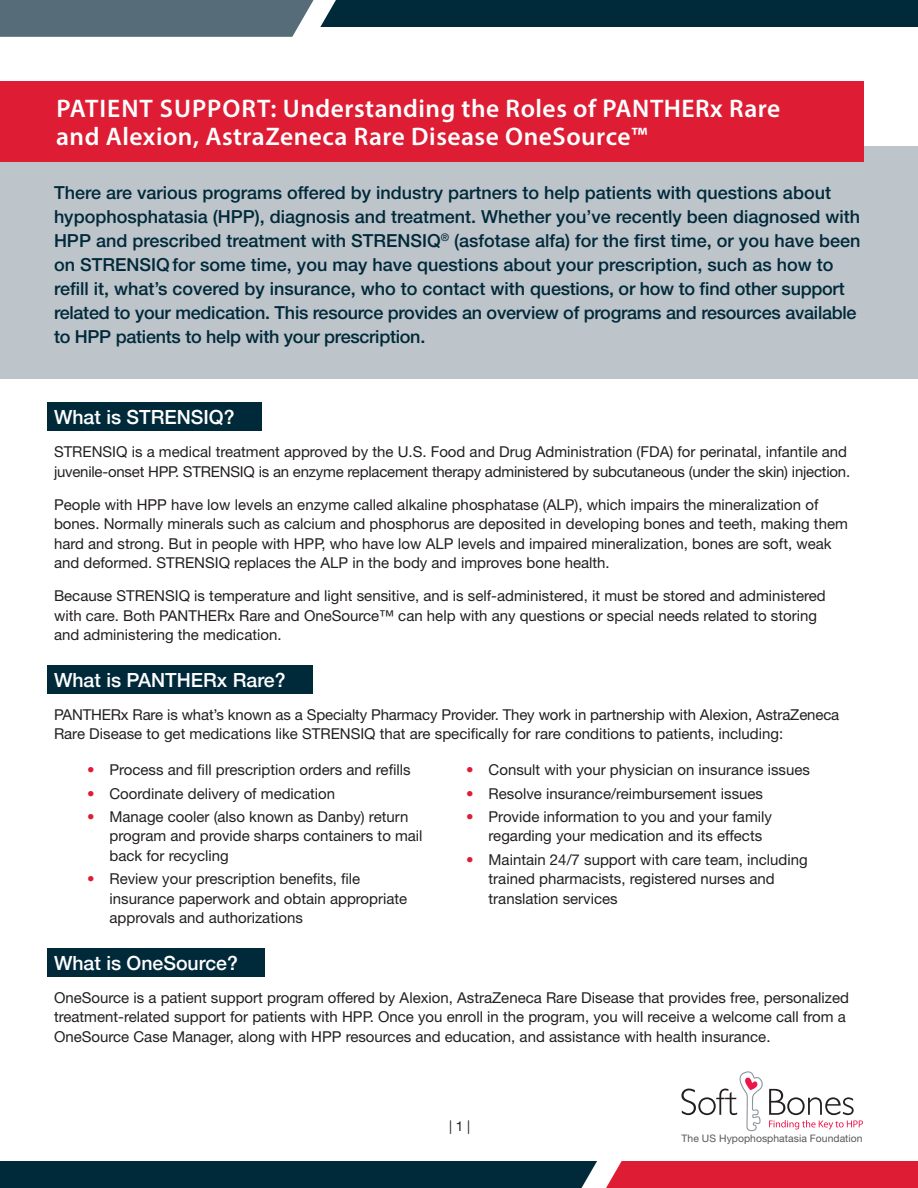
<style>
.page{position:relative;width:918px;height:1188px;background:#fff}
.page>*{position:absolute;margin:0;border:0;box-sizing:border-box;transform-origin:0 0}
.t1{font:600 25.5px/28.5px "Myriad Pro";letter-spacing:.02em;color:#fff}
.SubHead{font:500 19.5px "Helvetica Neue";color:#fff}
.t2{font:500 18px/24px "Helvetica Neue LT Std";color:#00293a}
.Body_Copy{font:15px/19.5px "Helvetica Neue LT Std";color:#231f20}
.t3{font:13.5px "Helvetica Neue LT Std";color:#231f20}
.t4{font:10.35px "Helvetica Neue LT Std";letter-spacing:.005em;color:#57585a}
.s1{color:#de1d34}
</style>
<div class="page">
<div style="left:320px;top:0;width:598px;height:27px;background:#00293a"></div>
<div style="left:0;top:0;width:314px;height:37px;background:#566d79"></div>
<div style="left:0;top:1161px;width:597px;height:27px;background:#00293a"></div>
<div style="left:606px;top:1161px;width:312px;height:27px;background:#de1d34"></div>
<div style="left:0;top:146px;width:918px;height:232px;background:#bdc4ca"></div>
<svg style="left:681px;top:1071px;width:82px;height:60px"></svg>
<svg style="left:769px;top:1089px;width:94px;height:41px"></svg>
<div style="left:1px;top:82px;width:862px;height:79px;background:#de1d34"></div>
<div style="left:0;top:81px;width:864px;height:81px;border:2px solid #de1d34"></div>
<div style="left:47px;top:402px;width:215px;height:29px;background:#00293a"></div>
<div style="left:47px;top:665px;width:266px;height:29px;background:#00293a"></div>
<div style="left:47px;top:948px;width:218px;height:29px;background:#00293a"></div>
<p class="t1" style="left:56px;top:93px;width:726px">PATIENT SUPPORT: Understanding the Roles of PANTHERx Rare and Alexion, AstraZeneca Rare Disease OneSource™</p>
<p class="t2" style="left:54px;top:181px;width:808px">There are various programs offered by industry partners to help patients with questions about hypophosphatasia (HPP), diagnosis and treatment. Whether you’ve recently been diagnosed with HPP and prescribed treatment with STRENSIQ<sup>®</sup> (asfotase alfa) for the first time, or you have been on STRENSIQ for some time, you may have questions about your prescription, such as how to refill it, what’s covered by insurance, who to contact with questions, or how to find other support related to your medication. This resource provides an overview of programs and resources available to HPP patients to help with your prescription.</p>
<p class="SubHead" style="left:54px;top:402px;width:182px">What is STRENSIQ?</p>
<p class="Body_Copy" style="left:54px;top:442px;width:798px">STRENSIQ is a medical treatment approved by the U.S. Food and Drug Administration (FDA) for perinatal, infantile and juvenile-onset HPP. STRENSIQ is an enzyme replacement therapy administered by subcutaneous (under the skin) injection.</p>
<p class="Body_Copy" style="left:54px;top:494px;width:795px">People with HPP have low levels an enzyme called alkaline phosphatase (ALP), which impairs the mineralization of bones. Normally minerals such as calcium and phosphorus are deposited in developing bones and teeth, making them hard and strong. But in people with HPP, who have low ALP levels and impaired mineralization, bones are soft, weak and deformed. STRENSIQ replaces the ALP in the body and improves bone health.</p>
<p class="Body_Copy" style="left:54px;top:586px;width:773px">Because STRENSIQ is temperature and light sensitive, and is self-administered, it must be stored and administered with care. Both PANTHERx Rare and OneSource™ can help with any questions or special needs related to storing and administering the medication.</p>
<p class="SubHead" style="left:54px;top:664px;width:233px">What is PANTHERx Rare?</p>
<p class="Body_Copy" style="left:54px;top:704px;width:787px">PANTHERx Rare is what’s known as a Specialty Pharmacy Provider. They work in partnership with Alexion, AstraZeneca<br>Rare Disease to get medications like STRENSIQ that are specifically for rare conditions to patients, including:</p>
<p class="Body_Copy" style="left:87px;top:760px;width:325px"><span class="s1">•</span> Process and fill prescription orders and refills</p>
<p class="Body_Copy" style="left:87px;top:783px;width:250px"><span class="s1">•</span> Coordinate delivery of medication</p>
<p class="Body_Copy" style="left:110px;top:807px;width:315px;text-indent:-22px"><span class="s1">•</span> Manage cooler (also known as Danby) return program and provide sharps containers to mail back for recycling</p>
<p class="Body_Copy" style="left:110px;top:869px;width:299px;text-indent:-22px"><span class="s1">•</span> Review your prescription benefits, file insurance paperwork and obtain appropriate approvals and authorizations</p>
<p class="Body_Copy" style="left:466px;top:760px;width:345px"><span class="s1">•</span> Consult with your physician on insurance issues</p>
<p class="Body_Copy" style="left:466px;top:783px;width:298px"><span class="s1">•</span> Resolve insurance/reimbursement issues</p>
<p class="Body_Copy" style="left:489px;top:807px;width:285px;text-indent:-22px"><span class="s1">•</span> Provide information to you and your family regarding your medication and its effects</p>
<p class="Body_Copy" style="left:489px;top:849px;width:321px;text-indent:-22px"><span class="s1">•</span> Maintain 24/7 support with care team, including trained pharmacists, registered nurses and translation services</p>
<p class="SubHead" style="left:54px;top:947px;width:185px">What is OneSource?</p>
<p class="Body_Copy" style="left:54px;top:987px;width:797px">OneSource is a patient support program offered by Alexion, AstraZeneca Rare Disease that provides free, personalized treatment-related support for patients with HPP. Once you enroll in the program, you will receive a welcome call from a<br>OneSource Case Manager, along with HPP resources and education, and assistance with health insurance.</p>
<p class="t3" style="left:449px;top:1118px;width:23px">| 1 |</p>
<p class="t4" style="left:682px;top:1132px;width:183px">The US Hypophosphatasia Foundation</p>
</div>
